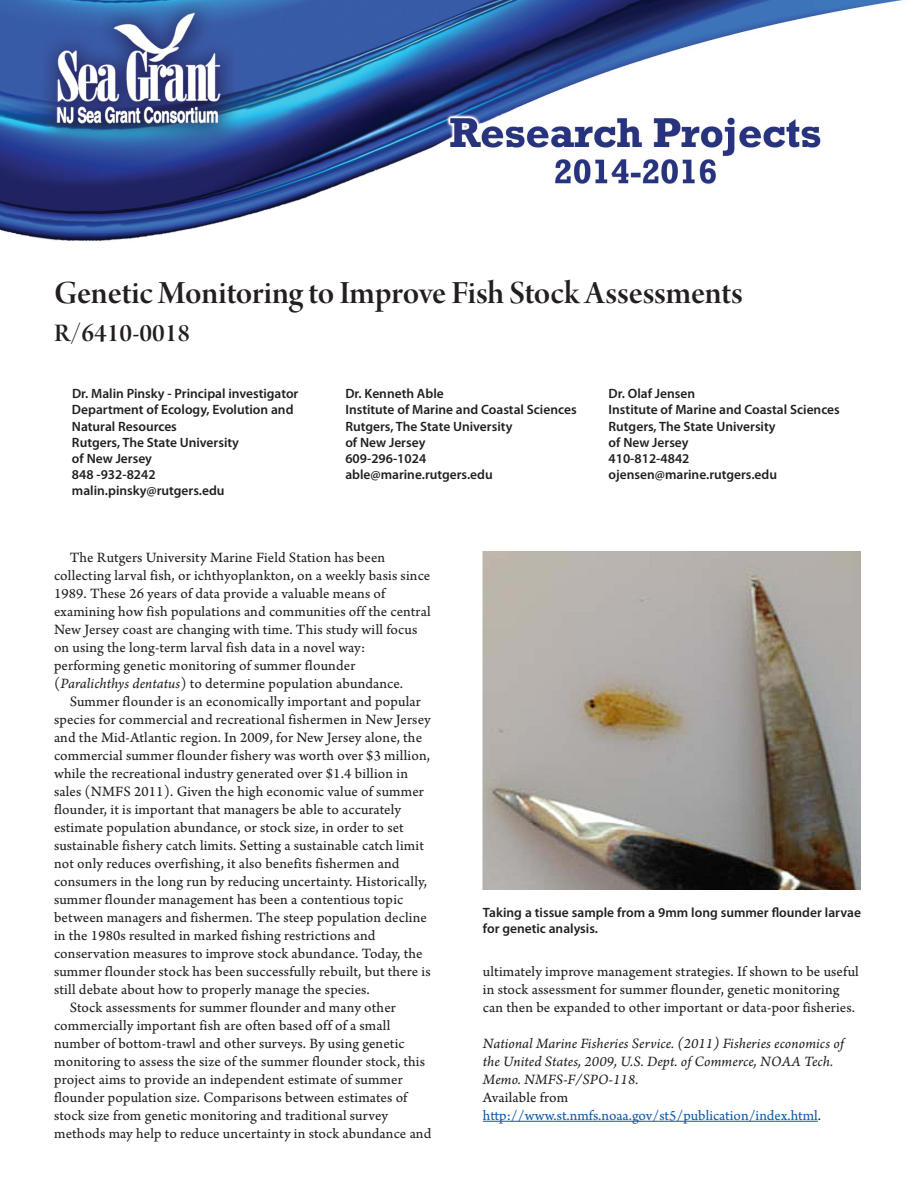
<style>
.page{position:relative;width:918px;height:1188px;background:#fff}
.page>*{position:absolute;margin:0;border:0;box-sizing:border-box;transform-origin:0 0}
.t1{font:34.5px "Arno Pro Smbd Display";letter-spacing:-.005em;color:#231f20}
.t2{font:27px "Arno Pro Smbd Display";color:#231f20}
.t3{font:15px/18px "Arno Pro Sm Text";letter-spacing:.01em;color:#231f20}
.t4{font:15px/18px "Arno Pro Italic Sm Text";letter-spacing:.005em;color:#231f20}
.t5{font:15px/18px "Arno Pro Sm Text";color:#0e5baa}
.t6{font:600 13.5px/16.2px "Myriad Pro";color:#231f20}
.s1{font-family:"Arno Pro Italic Sm Text"}
.s2{color:#231f20}
</style>
<div class="page">
<img style="left:0;top:0;width:907px;height:241px">
<img style="left:483px;top:552px;width:378px;height:338px">
<hr style="left:483px;top:1121px;width:335px;height:1px;background:#0e5baa">
<h1 class="t1" style="left:54px;top:280px;width:691px">Genetic Monitoring to Improve Fish Stock Assessments</h1>
<h2 class="t2" style="left:54px;top:322px;width:138px">R/6410-0018</h2>
<p class="t6" style="left:72px;top:387px;width:228px">Dr. Malin Pinsky - Principal investigator<br>Department of Ecology, Evolution and<br>Natural Resources<br>Rutgers, The State University<br>of New Jersey<br>848 -932-8242 malin.pinsky@rutgers.edu</p>
<p class="t6" style="left:345px;top:387px;width:233px">Dr. Kenneth Able<br>Institute of Marine and Coastal Sciences<br>Rutgers, The State University<br>of New Jersey<br>609-296-1024 able@marine.rutgers.edu</p>
<p class="t6" style="left:609px;top:387px;width:233px">Dr. Olaf Jensen<br>Institute of Marine and Coastal Sciences<br>Rutgers, The State University<br>of New Jersey<br>410-812-4842 ojensen@marine.rutgers.edu</p>
<p class="t3" style="left:54px;top:550px;width:378px;text-indent:16px">The Rutgers University Marine Field Station has been collecting larval fish, or ichthyoplankton, on a weekly basis since 1989. These 26 years of data provide a valuable means of examining how fish populations and communities off the central New Jersey coast are changing with time. This study will focus on using the long-term larval fish data in a novel way: performing genetic monitoring of summer flounder (<span class="s1">Paralichthys dentatus</span>) to determine population abundance.</p>
<p class="t3" style="left:70px;top:694px;width:352px">Summer flounder is an economically important and popular</p>
<p class="t3" style="left:54px;top:712px;width:378px">species for commercial and recreational fishermen in New Jersey</p>
<p class="t3" style="left:54px;top:730px;width:370px">and the Mid-Atlantic region. In 2009, for New Jersey alone, the</p>
<p class="t3" style="left:54px;top:748px;width:378px">commercial summer flounder fishery was worth over $3 million,</p>
<p class="t3" style="left:54px;top:766px;width:356px">while the recreational industry generated over $1.4 billion in</p>
<p class="t3" style="left:54px;top:784px;width:371px">sales (NMFS 2011). Given the high economic value of summer</p>
<p class="t3" style="left:54px;top:802px;width:349px">flounder, it is important that managers be able to accurately</p>
<p class="t3" style="left:54px;top:820px;width:351px">estimate population abundance, or stock size, in order to set</p>
<p class="t3" style="left:54px;top:838px;width:371px">sustainable fishery catch limits. Setting a sustainable catch limit</p>
<p class="t3" style="left:54px;top:856px;width:347px">not only reduces overfishing, it also benefits fishermen and</p>
<p class="t3" style="left:54px;top:874px;width:375px">consumers in the long run by reducing uncertainty. Historically,</p>
<p class="t3" style="left:54px;top:892px;width:351px">summer flounder management has been a contentious topic</p>
<p class="t3" style="left:54px;top:910px;width:374px">between managers and fishermen. The steep population decline</p>
<p class="t3" style="left:54px;top:928px;width:323px">in the 1980s resulted in marked fishing restrictions and</p>
<p class="t3" style="left:54px;top:946px;width:370px">conservation measures to improve stock abundance. Today, the</p>
<p class="t3" style="left:54px;top:964px;width:378px">summer flounder stock has been successfully rebuilt, but there is</p>
<p class="t3" style="left:54px;top:982px;width:317px">still debate about how to properly manage the species.</p>
<p class="t3" style="left:70px;top:1000px;width:328px">Stock assessments for summer flounder and many other</p>
<p class="t3" style="left:54px;top:1018px;width:338px">commercially important fish are often based off of a small</p>
<p class="t3" style="left:54px;top:1036px;width:352px">number of bottom-trawl and other surveys. By using genetic</p>
<p class="t3" style="left:54px;top:1054px;width:373px">monitoring to assess the size of the summer flounder stock, this</p>
<p class="t3" style="left:54px;top:1072px;width:350px">project aims to provide an independent estimate of summer</p>
<p class="t3" style="left:54px;top:1090px;width:355px">flounder population size. Comparisons between estimates of</p>
<p class="t3" style="left:54px;top:1108px;width:336px">stock size from genetic monitoring and traditional survey</p>
<p class="t3" style="left:54px;top:1126px;width:379px">methods may help to reduce uncertainty in stock abundance and</p>
<p class="t6" style="left:483px;top:906px;width:379px">Taking a tissue sample from a 9mm long summer flounder larvae for genetic analysis.</p>
<p class="t3" style="left:483px;top:964px;width:377px">ultimately improve management strategies. If shown to be useful in stock assessment for summer flounder, genetic monitoring can then be expanded to other important or data-poor fisheries.</p>
<p class="t4" style="left:483px;top:1036px;width:362px">National Marine Fisheries Service. (2011) Fisheries economics of the United States, 2009, U.S. Dept. of Commerce, NOAA Tech.<br>Memo. NMFS-F/SPO-118.</p>
<p class="t5" style="left:483px;top:1090px;width:340px"><span class="s2">Available from </span>http://www.st.nmfs.noaa.gov/st5/publication/index.html<span class="s2">.</span></p>
</div>
